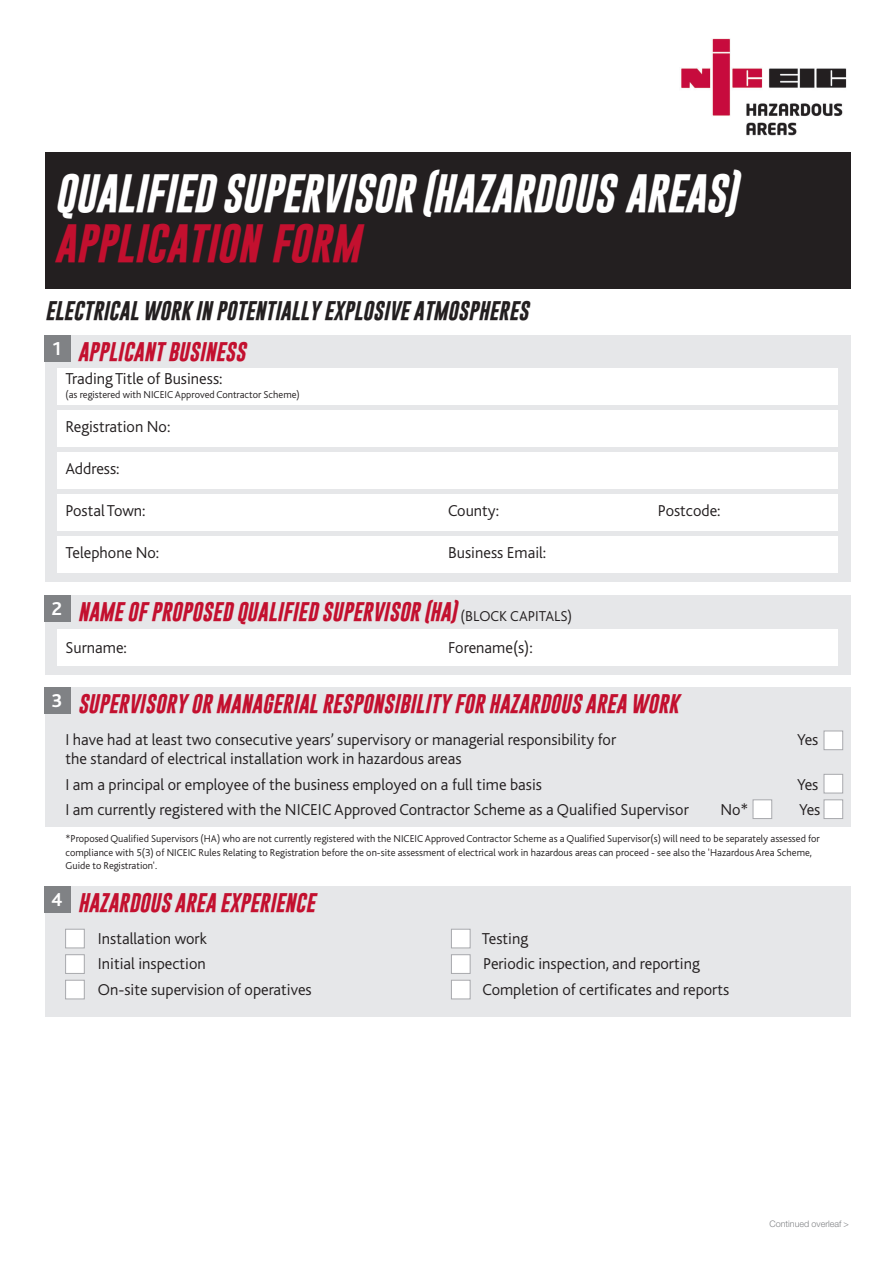
<style>
.page{position:relative;width:893px;height:1263px;background:#fff}
.page>*{position:absolute;margin:0;border:0;box-sizing:border-box;transform-origin:0 0}
.t1{font:italic 700 39px "Gobold";letter-spacing:-.01em;color:#fff}
.t2{font:italic 700 39px "Gobold";color:#c3102f}
.t3{font:italic 700 19.5px "Gobold";color:#c3102f}
.t4{font:italic 700 19.5px "Gobold";color:#231f20}
.t5{font:700 19.5px "Bliss";color:#fff}
.t6{font:300 16.5px/25.5px "Bliss";color:#231f20}
.t7{font:300 10.5px/13.5px "Bliss";color:#231f20}
.t8{font:300 9px "Helvetica Neue";color:#808285}
.s1{font-family:"Bliss";font-weight:300;font-style:normal;font-size:15px;color:#231f20}
</style>
<div class="page">
<div style="left:45px;top:152px;width:805px;height:136px;background:#231f20"></div>
<div style="left:45px;top:335px;width:805px;height:247px;background:#e6e7e9"></div>
<div style="left:45px;top:335px;width:26px;height:26px;background:#808285"></div>
<div style="left:57px;top:410px;width:781px;height:36px;background:#fff"></div>
<div style="left:57px;top:368px;width:781px;height:36px;background:#fff"></div>
<div style="left:57px;top:452px;width:781px;height:36px;background:#fff"></div>
<div style="left:57px;top:494px;width:781px;height:36px;background:#fff"></div>
<div style="left:57px;top:536px;width:781px;height:36px;background:#fff"></div>
<img style="left:681px;top:39px;width:166px;height:97px">
<div style="left:45px;top:595px;width:805px;height:80px;background:#e6e7e9"></div>
<div style="left:45px;top:595px;width:26px;height:26px;background:#808285"></div>
<div style="left:57px;top:629px;width:781px;height:37px;background:#fff"></div>
<div style="left:45px;top:886px;width:805px;height:131px;background:#e6e7e9"></div>
<div style="left:45px;top:886px;width:26px;height:26px;background:#808285"></div>
<div style="left:45px;top:687px;width:805px;height:139px;background:#e6e7e9"></div>
<div style="left:45px;top:687px;width:26px;height:26px;background:#808285"></div>
<div style="left:753px;top:800px;width:19px;height:18px;background:#fff"></div>
<div style="left:753px;top:799px;width:19px;height:20px;border:1px solid #a8a9ad"></div>
<div style="left:824px;top:800px;width:19px;height:18px;background:#fff"></div>
<div style="left:824px;top:799px;width:19px;height:20px;border:1px solid #a8a9ad"></div>
<div style="left:66px;top:929px;width:18px;height:19px;background:#fff"></div>
<div style="left:65px;top:929px;width:20px;height:19px;border:1px solid #a8a9ad"></div>
<div style="left:66px;top:955px;width:18px;height:18px;background:#fff"></div>
<div style="left:65px;top:954px;width:20px;height:20px;border:1px solid #a8a9ad"></div>
<div style="left:66px;top:980px;width:18px;height:19px;background:#fff"></div>
<div style="left:65px;top:980px;width:20px;height:19px;border:1px solid #a8a9ad"></div>
<div style="left:451px;top:929px;width:19px;height:19px;background:#fff"></div>
<div style="left:451px;top:929px;width:19px;height:19px;border:1px solid #a8a9ad"></div>
<div style="left:451px;top:955px;width:19px;height:18px;background:#fff"></div>
<div style="left:451px;top:954px;width:19px;height:20px;border:1px solid #a8a9ad"></div>
<div style="left:451px;top:980px;width:19px;height:19px;background:#fff"></div>
<div style="left:451px;top:980px;width:19px;height:19px;border:1px solid #a8a9ad"></div>
<div style="left:824px;top:774px;width:19px;height:19px;background:#fff"></div>
<div style="left:824px;top:774px;width:19px;height:19px;border:1px solid #a8a9ad"></div>
<div style="left:824px;top:731px;width:19px;height:19px;background:#fff"></div>
<div style="left:824px;top:731px;width:19px;height:19px;border:1px solid #a8a9ad"></div>
<h1 class="t1" style="left:55px;top:176px;width:684px">QUALIFIED SUPERVISOR (HAZARDOUS AREAS)</h1>
<h1 class="t2" style="left:55px;top:225px;width:307px">APPLICATION FORM</h1>
<p class="t4" style="left:45px;top:301px;width:485px">ELECTRICAL WORK IN POTENTIALLY EXPLOSIVE ATMOSPHERES</p>
<p class="t5" style="left:52px;top:341px;width:12px">1</p>
<p class="t3" style="left:78px;top:342px;width:169px">APPLICANT BUSINESS</p>
<p class="t6" style="left:65px;top:368px;width:158px">Trading Title of Business:</p>
<p class="t7" style="left:65px;top:388px;width:236px">(as registered with NICEIC Approved Contractor Scheme)</p>
<p class="t6" style="left:65px;top:416px;width:106px">Registration No:</p>
<p class="t6" style="left:65px;top:458px;width:56px">Address:</p>
<p class="t6" style="left:65px;top:500px;width:82px">Postal Town:</p>
<p class="t6" style="left:448px;top:500px;width:52px">County:</p>
<p class="t6" style="left:658px;top:500px;width:64px">Postcode:</p>
<p class="t6" style="left:65px;top:542px;width:95px">Telephone No:</p>
<p class="t6" style="left:448px;top:542px;width:100px">Business Email:</p>
<p class="t3" style="left:78px;top:602px;width:496px">NAME OF PROPOSED QUALIFIED SUPERVISOR (HA) <span class="s1">(BLOCK CAPITALS)</span></p>
<p class="t5" style="left:52px;top:601px;width:12px">2</p>
<p class="t6" style="left:65px;top:636px;width:63px">Surname:</p>
<p class="t6" style="left:448px;top:636px;width:86px">Forename(s):</p>
<p class="t5" style="left:52px;top:693px;width:12px">3</p>
<p class="t3" style="left:78px;top:694px;width:603px">SUPERVISORY OR MANAGERIAL RESPONSIBILITY FOR HAZARDOUS AREA WORK</p>
<p class="t6" style="left:65px;top:728px;width:552px">I have had at least two consecutive years’ supervisory or managerial responsibility for</p>
<p class="t6" style="left:797px;top:728px;width:23px">Yes</p>
<p class="t6" style="left:65px;top:748px;width:478px">the standard of electrical installation work in hazardous areas<br>I am a principal or employee of the business employed on a full time basis</p>
<p class="t6" style="left:797px;top:773px;width:23px">Yes</p>
<p class="t6" style="left:65px;top:799px;width:625px">I am currently registered with the NICEIC Approved Contractor Scheme as a Qualified Supervisor</p>
<p class="t6" style="left:720px;top:799px;width:30px">No*</p>
<p class="t6" style="left:799px;top:799px;width:23px">Yes</p>
<p class="t7" style="left:65px;top:833px;width:756px">*Proposed Qualified Supervisors (HA) who are not currently registered with the NICEIC Approved Contractor Scheme as a Qualified Supervisor(s) will need to be separately assessed for compliance with 5(3) of NICEIC Rules Relating to Registration before the on-site assessment of electrical work in hazardous areas can proceed - see also the 'Hazardous Area Scheme,<br>Guide to Registration'.</p>
<p class="t5" style="left:52px;top:892px;width:12px">4</p>
<p class="t3" style="left:78px;top:893px;width:239px">HAZARDOUS AREA EXPERIENCE</p>
<p class="t6" style="left:98px;top:927px;width:110px">Installation work</p>
<p class="t6" style="left:482px;top:927px;width:48px">Testing</p>
<p class="t6" style="left:98px;top:953px;width:109px">Initial inspection</p>
<p class="t6" style="left:483px;top:953px;width:218px">Periodic inspection, and reporting</p>
<p class="t6" style="left:98px;top:978px;width:215px">On-site supervision of operatives</p>
<p class="t6" style="left:483px;top:978px;width:248px">Completion of certificates and reports</p>
<p class="t8" style="left:769px;top:1220px;width:81px">Continued overleaf &gt;</p>
</div>
